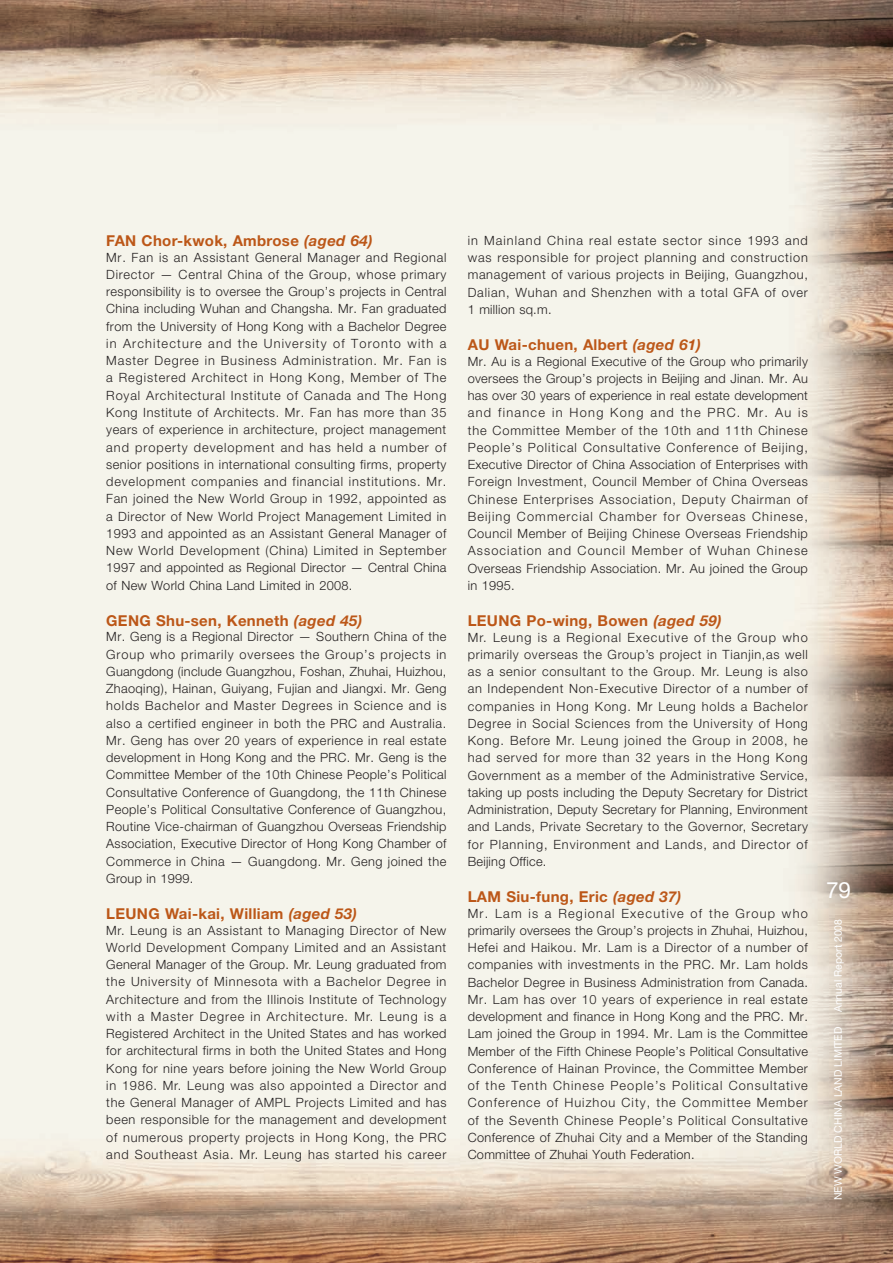
<style>
.page{position:relative;width:893px;height:1263px;background:#fff}
.page>*{position:absolute;margin:0;border:0;box-sizing:border-box;transform-origin:0 0}
.t1{font:22.5px "Helvetica Neue LT Std";color:#fff}
.t2{font:700 15px "Helvetica Neue LT Std";letter-spacing:.02em;color:#bc5718}
.t3{font:300 12.75px/17.2px "Helvetica Neue LT Std";letter-spacing:.03em;color:#231f20;text-align:justify}
.t4{font:10.5px "Helvetica Neue LT Std";color:#fff}
.s1{font-style:italic}
</style>
<div class="page">
<img style="left:0;top:0;width:893px;height:1263px">
<p class="t2" style="left:106px;top:236px;width:268px">FAN Chor-kwok, Ambrose <span class="s1">(aged 64)</span></p>
<p class="t3" style="left:106px;top:250px;width:342px">Mr. Fan is an Assistant General Manager and Regional Director — Central China of the Group, whose primary responsibility is to oversee the Group’s projects in Central China including Wuhan and Changsha. Mr. Fan graduated from the University of Hong Kong with a Bachelor Degree in Architecture and the University of Toronto with a Master Degree in Business Administration. Mr. Fan is a Registered Architect in Hong Kong, Member of The Royal Architectural Institute of Canada and The Hong Kong Institute of Architects. Mr. Fan has more than 35 years of experience in architecture, project management and property development and has held a number of senior positions in international consulting firms, property development companies and financial institutions. Mr.<br>Fan joined the New World Group in 1992, appointed as a Director of New World Project Management Limited in 1993 and appointed as an Assistant General Manager of New World Development (China) Limited in September 1997 and appointed as Regional Director — Central China of New World China Land Limited in 2008.</p>
<p class="t2" style="left:106px;top:615px;width:257px">GENG Shu-sen, Kenneth <span class="s1">(aged 45)</span></p>
<p class="t3" style="left:106px;top:629px;width:342px">Mr. Geng is a Regional Director — Southern China of the Group who primarily oversees the Group’s projects in Guangdong (include Guangzhou, Foshan, Zhuhai, Huizhou, Zhaoqing), Hainan, Guiyang, Fujian and Jiangxi. Mr. Geng holds Bachelor and Master Degrees in Science and is also a certified engineer in both the PRC and Australia.<br>Mr. Geng has over 20 years of experience in real estate development in Hong Kong and the PRC. Mr. Geng is the Committee Member of the 10th Chinese People’s Political Consultative Conference of Guangdong, the 11th Chinese People’s Political Consultative Conference of Guangzhou, Routine Vice-chairman of Guangzhou Overseas Friendship Association, Executive Director of Hong Kong Chamber of Commerce in China — Guangdong. Mr. Geng joined the Group in 1999.</p>
<p class="t2" style="left:106px;top:908px;width:252px">LEUNG Wai-kai, William <span class="s1">(aged 53)</span></p>
<p class="t3" style="left:106px;top:923px;width:342px">Mr. Leung is an Assistant to Managing Director of New World Development Company Limited and an Assistant General Manager of the Group. Mr. Leung graduated from the University of Minnesota with a Bachelor Degree in Architecture and from the Illinois Institute of Technology with a Master Degree in Architecture. Mr. Leung is a Registered Architect in the United States and has worked for architectural firms in both the United States and Hong Kong for nine years before joining the New World Group in 1986. Mr. Leung was also appointed a Director and the General Manager of AMPL Projects Limited and has been responsible for the management and development of numerous property projects in Hong Kong, the PRC and Southeast Asia. Mr. Leung has started his career</p>
<p class="t3" style="left:468px;top:233px;width:342px">in Mainland China real estate sector since 1993 and was responsible for project planning and construction management of various projects in Beijing, Guangzhou, Dalian, Wuhan and Shenzhen with a total GFA of over 1 million sq.m.</p>
<p class="t2" style="left:468px;top:339px;width:235px">AU Wai-chuen, Albert <span class="s1">(aged 61)</span></p>
<p class="t3" style="left:468px;top:354px;width:342px">Mr. Au is a Regional Executive of the Group who primarily oversees the Group’s projects in Beijing and Jinan. Mr. Au has over 30 years of experience in real estate development and finance in Hong Kong and the PRC. Mr. Au is the Committee Member of the 10th and 11th Chinese People’s Political Consultative Conference of Beijing, Executive Director of China Association of Enterprises with Foreign Investment, Council Member of China Overseas Chinese Enterprises Association, Deputy Chairman of Beijing Commercial Chamber for Overseas Chinese, Council Member of Beijing Chinese Overseas Friendship Association and Council Member of Wuhan Chinese Overseas Friendship Association. Mr. Au joined the Group in 1995.</p>
<p class="t2" style="left:468px;top:615px;width:254px">LEUNG Po-wing, Bowen <span class="s1">(aged 59)</span></p>
<p class="t3" style="left:468px;top:630px;width:342px">Mr. Leung is a Regional Executive of the Group who primarily overseas the Group’s project in Tianjin,as well as a senior consultant to the Group. Mr. Leung is also an Independent Non-Executive Director of a number of companies in Hong Kong. Mr Leung holds a Bachelor Degree in Social Sciences from the University of Hong Kong. Before Mr. Leung joined the Group in 2008, he had served for more than 32 years in the Hong Kong Government as a member of the Administrative Service, taking up posts including the Deputy Secretary for District Administration, Deputy Secretary for Planning, Environment and Lands, Private Secretary to the Governor, Secretary for Planning, Environment and Lands, and Director of Beijing Office.</p>
<p class="t2" style="left:468px;top:891px;width:215px">LAM Siu-fung, Eric <span class="s1">(aged 37)</span></p>
<p class="t3" style="left:468px;top:906px;width:342px">Mr. Lam is a Regional Executive of the Group who primarily oversees the Group’s projects in Zhuhai, Huizhou, Hefei and Haikou. Mr. Lam is a Director of a number of companies with investments in the PRC. Mr. Lam holds Bachelor Degree in Business Administration from Canada.<br>Mr. Lam has over 10 years of experience in real estate development and finance in Hong Kong and the PRC. Mr.<br>Lam joined the Group in 1994. Mr. Lam is the Committee Member of the Fifth Chinese People’s Political Consultative Conference of Hainan Province, the Committee Member of the Tenth Chinese People’s Political Consultative Conference of Huizhou City, the Committee Member of the Seventh Chinese People’s Political Consultative Conference of Zhuhai City and a Member of the Standing Committee of Zhuhai Youth Federation.</p>
<h1 class="t1" style="left:826px;top:882px;width:27px">79</h1>
<p class="t4" style="left:834px;top:1012px;width:95px;rotate:-90deg">Annual Report 2008</p>
<p class="t4" style="left:834px;top:1200px;width:175px;rotate:-90deg">NEW WORLD CHINA LAND LIMITED</p>
</div>
